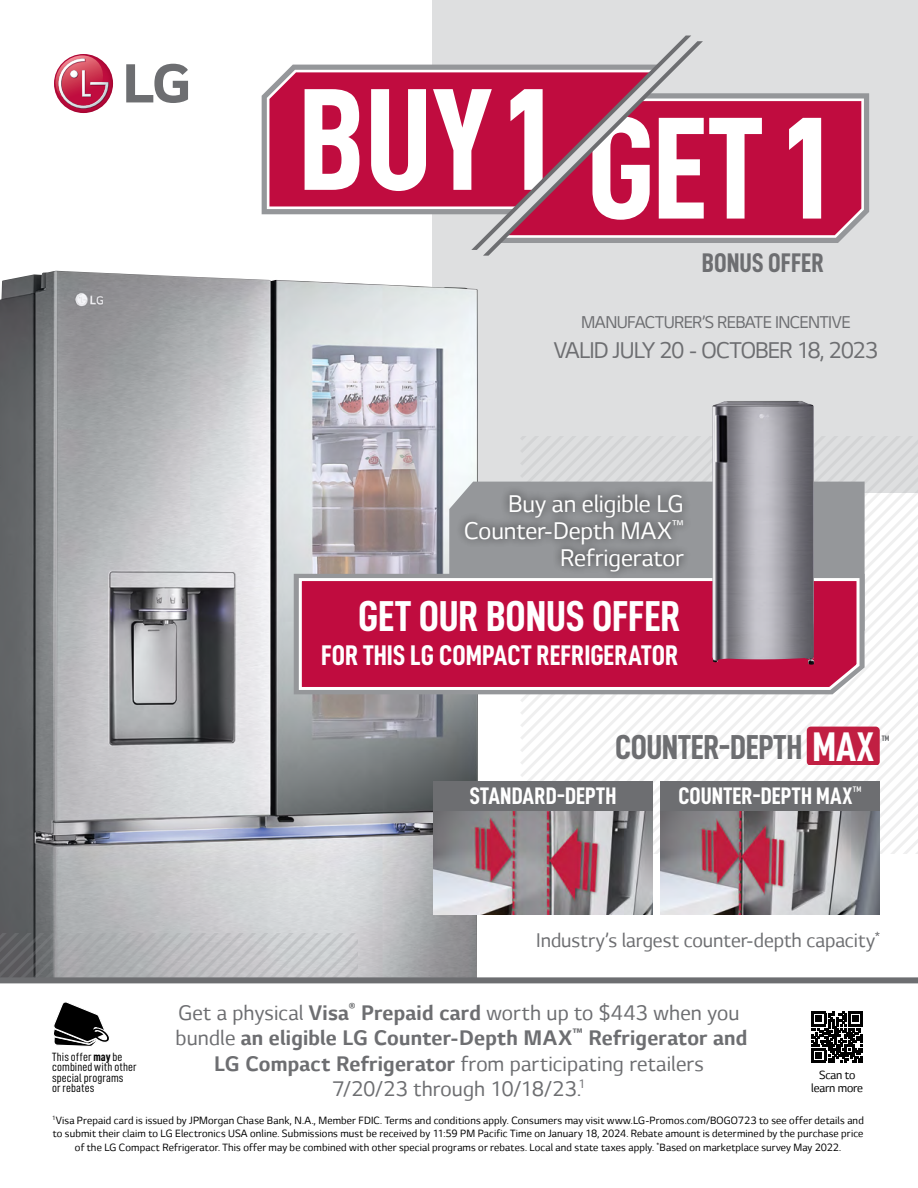
<style>
.page{position:relative;width:918px;height:1188px;background:#fff}
.page>*{position:absolute;margin:0;border:0;box-sizing:border-box;transform-origin:0 0}
.t1{font:43.35px "D DIN Condensed Bold";letter-spacing:-.005em;color:#fff}
.t2{font:34.65px "D DIN Condensed Bold";letter-spacing:-.01em;color:#6d6e71}
.t3{font:28.5px "D DIN Condensed Bold";color:#fff}
.t4{font:27.45px/27px "LG Smart";letter-spacing:-.005em;color:#fff;text-align:right}
.t5{font:27px "D DIN Condensed Bold";color:#6d6e71}
.t6{font:25.95px "LG Smart";letter-spacing:-.035em;color:#6d6e71}
.t7{font:24px/25.5px "LG Smart";letter-spacing:.005em;color:#6d6e71;text-align:center}
.t8{font:24px "D DIN Condensed Bold";letter-spacing:.005em;color:#fff}
.t9{font:22.5px "LG Smart";color:#6d6e71}
.t10{font:19.5px "LG Smart";letter-spacing:-.035em;color:#6d6e71}
.t11{font:13.5px/13.5px "LG Smart";letter-spacing:-.01em;color:#000;text-align:center}
.t12{font:12px/13.5px "LG Smart";letter-spacing:.01em;color:#000;text-align:center}
.t13{font:12px/10.5px "D DIN Condensed";letter-spacing:.01em;color:#000}
.t14{font:7.95px "D DIN Condensed Bold";color:#696a6d}
.s1{font-size:41.55px;color:#fff}
.s2{font-weight:700}
.s3{font-family:"D DIN Condensed Bold"}
</style>
<div class="page">
<div style="left:432px;top:0;width:486px;height:492px;background:#dedfe0"></div>
<img style="left:0;top:271px;width:478px;height:706px">
<svg style="left:521px;top:446px;width:397px;height:25px"></svg>
<svg style="left:517px;top:471px;width:401px;height:382px"></svg>
<svg style="left:262px;top:65px;width:209px;height:149px;fill:#c00c3f"></svg>
<svg style="left:471px;top:36px;width:220px;height:214px"></svg>
<svg style="left:703px;top:93px;width:166px;height:150px;fill:#c00c3f"></svg>
<svg style="left:483px;top:41px;width:220px;height:215px"></svg>
<svg style="left:0;top:933px;width:357px;height:44px"></svg>
<div style="left:0;top:977px;width:918px;height:6px;background:#6d6e71"></div>
<svg style="left:126px;top:64px;width:62px;height:39px"></svg>
<svg style="left:54px;top:54px;width:59px;height:59px"></svg>
<svg style="left:54px;top:55px;width:55px;height:54px"></svg>
<div style="left:449px;top:482px;width:416px;height:92px;background:#95979a"></div>
<svg style="left:294px;top:574px;width:571px;height:120px;fill:#95979a"></svg>
<svg style="left:297px;top:577px;width:565px;height:114px"></svg>
<div style="left:456px;top:485px;width:236px;height:96px;background:#000;opacity:.75"></div>
<img style="left:712px;top:401px;width:102px;height:264px">
<svg style="left:812px;top:1012px;width:51px;height:51px"></svg>
<div style="left:816px;top:1052px;width:6px;height:7px;background:#000"></div>
<svg style="left:53px;top:1002px;width:56px;height:45px"></svg>
<div style="left:807px;top:727px;width:73px;height:38px;background:#c11f42;border-radius:4px"></div>
<img style="left:433px;top:811px;width:220px;height:104px">
<div style="left:433px;top:781px;width:220px;height:30px;background:#6d6e71"></div>
<img style="left:661px;top:811px;width:219px;height:104px">
<div style="left:661px;top:781px;width:219px;height:30px;background:#6d6e71"></div>
<h3 class="t5" style="left:702px;top:248px;width:123px">BONUS OFFER</h3>
<h3 class="t10" style="left:581px;top:312px;width:271px">MANUFACTURER’S REBATE INCENTIVE</h3>
<h3 class="t6" style="left:554px;top:336px;width:326px">VALID JULY 20 - OCTOBER 18, 2023</h3>
<h3 class="t4" style="left:464px;top:490px;width:221px">Buy an eligible LG<br>Counter-Depth MAX<sup>™<br></sup>Refrigerator</h3>
<h1 class="t1" style="left:358px;top:592px;width:324px">GET OUR BONUS OFFER</h1>
<h3 class="t3" style="left:321px;top:639px;width:359px">FOR THIS LG COMPACT REFRIGERATOR</h3>
<h2 class="t2" style="left:615px;top:728px;width:261px">COUNTER-DEPTH <span class="s1">MAX</span></h2>
<p class="t14" style="left:882px;top:734px;width:9px">TM</p>
<h3 class="t8" style="left:470px;top:782px;width:148px">STANDARD-DEPTH</h3>
<h3 class="t8" style="left:678px;top:782px;width:185px">COUNTER-DEPTH MAX<sup>™</sup></h3>
<h3 class="t9" style="left:536px;top:928px;width:345px">Industry’s largest counter-depth capacity<sup>*</sup></h3>
<h3 class="t7" style="left:176px;top:1000px;width:573px">Get a physical <span class="s2">Visa</span><sup>®</sup> <span class="s2">Prepaid card</span> worth up to $443 when you bundle <span class="s2">an eligible LG Counter-Depth MAX</span><sup>™</sup> <span class="s2">Refrigerator and LG Compact Refrigerator</span> from participating retailers<br>7/20/23 through 10/18/23.<sup>1</sup></h3>
<p class="t12" style="left:52px;top:1113px;width:813px"><sup>1</sup>Visa Prepaid card is issued by JPMorgan Chase Bank, N.A., Member FDIC. Terms and conditions apply. Consumers may visit www.LG-Promos.com/BOGO723 to see offer details and to submit their claim to LG Electronics USA online. Submissions must be received by 11:59 PM Pacific Time on January 18, 2024. Rebate amount is determined by the purchase price of the LG Compact Refrigerator. This offer may be combined with other special programs or rebates. Local and state taxes apply. <sup>*</sup>Based on marketplace survey May 2022.</p>
<p class="t13" style="left:52px;top:1051px;width:86px">This offer <span class="s3">may</span> be combined with other special programs<br>or rebates</p>
<p class="t11" style="left:811px;top:1068px;width:53px">Scan to learn more</p>
</div>
